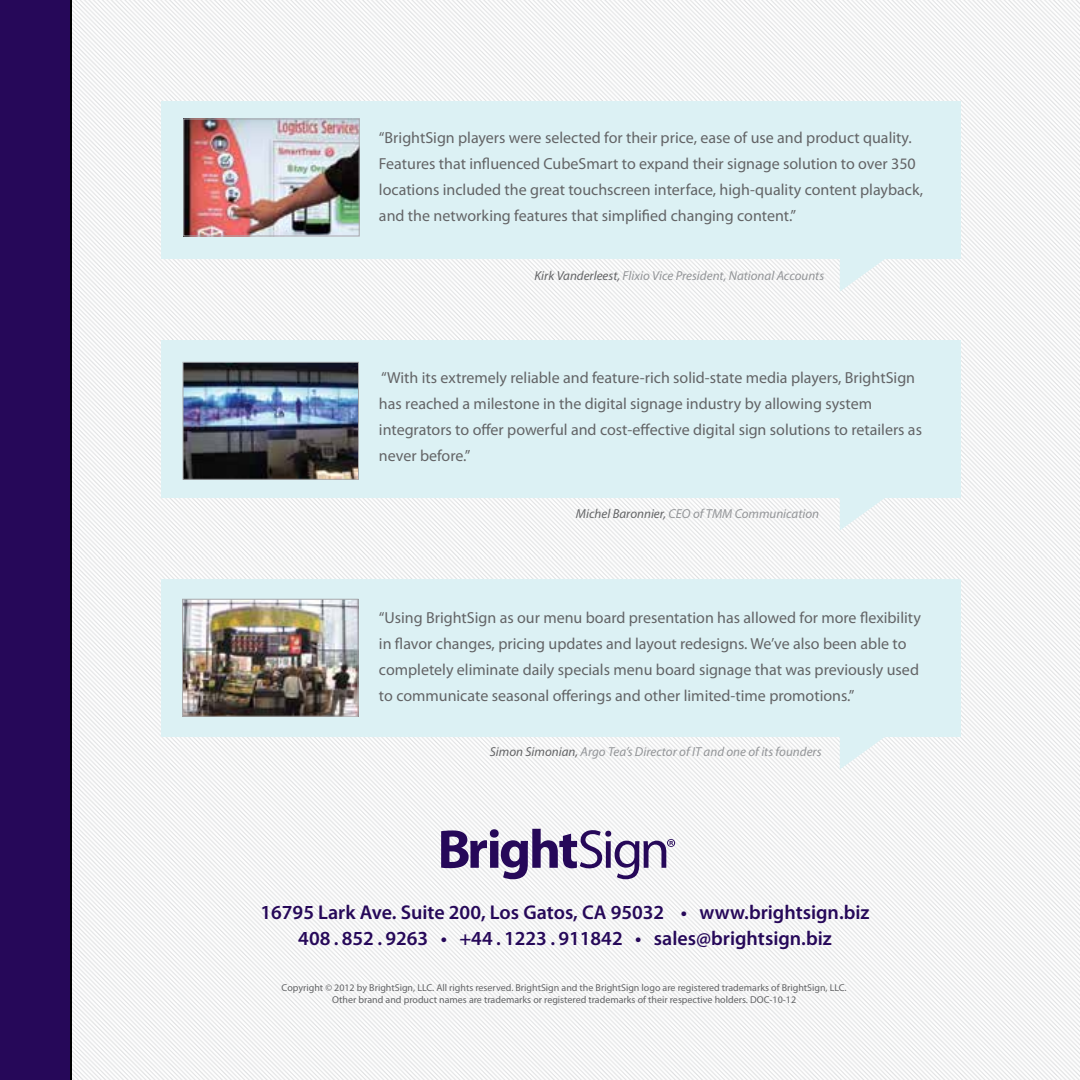
<style>
.page{position:relative;width:1080px;height:1080px;background:#fff}
.page>*{position:absolute;margin:0;border:0;box-sizing:border-box;transform-origin:0 0}
.t1{font:600 20px/26px "Myriad Pro";color:#260859;text-align:center}
.t2{font:16px/26px "Myriad Pro";color:#636466}
.t3{font:italic 13px "Myriad Pro";color:#939598}
.t4{font:10px/12px "Myriad Pro";color:#636466;text-align:center}
.s1{color:#636466}
</style>
<div class="page">
<img style="left:72px;top:0;width:1008px;height:1080px">
<div style="left:0;top:0;width:72px;height:1080px;background:#260859"></div>
<div style="left:161px;top:579px;width:800px;height:158px;background:#dcf1f4"></div>
<div style="left:161px;top:340px;width:800px;height:158px;background:#dcf1f4"></div>
<div style="left:161px;top:101px;width:800px;height:158px;background:#dcf1f4"></div>
<svg style="left:441px;top:829px;width:234px;height:50px"></svg>
<svg style="left:839px;top:737px;width:93px;height:32px"></svg>
<svg style="left:839px;top:498px;width:93px;height:33px"></svg>
<svg style="left:839px;top:259px;width:93px;height:33px"></svg>
<img style="left:186px;top:121px;width:171px;height:113px">
<div style="left:184px;top:119px;width:175px;height:117px;border:1px solid #a7a9ac"></div>
<img style="left:184px;top:601px;width:172px;height:113px">
<div style="left:182px;top:599px;width:176px;height:117px;border:1px solid #a7a9ac"></div>
<img style="left:185px;top:364px;width:172px;height:114px">
<div style="left:183px;top:362px;width:176px;height:118px;border:1px solid #a7a9ac"></div>
<p class="t2" style="left:379px;top:124px;width:546px">“BrightSign players were selected for their price, ease of use and product quality.<br>Features that influenced CubeSmart to expand their signage solution to over 350 locations included the great touchscreen interface, high-quality content playback, and the networking features that simplified changing content.”</p>
<p class="t3" style="left:534px;top:268px;width:291px"><span class="s1">Kirk Vanderleest,</span> Flixio Vice President, National Accounts</p>
<p class="t2" style="left:379px;top:364px;width:545px">“With its extremely reliable and feature-rich solid-state media players, BrightSign has reached a milestone in the digital signage industry by allowing system integrators to offer powerful and cost-effective digital sign solutions to retailers as never before.”</p>
<p class="t3" style="left:576px;top:506px;width:245px"><span class="s1">Michel Baronnier,</span> CEO of TMM Communication</p>
<p class="t2" style="left:379px;top:604px;width:543px">“Using BrightSign as our menu board presentation has allowed for more flexibility in flavor changes, pricing updates and layout redesigns. We’ve also been able to completely eliminate daily specials menu board signage that was previously used to communicate seasonal offerings and other limited-time promotions.”</p>
<p class="t3" style="left:490px;top:744px;width:333px"><span class="s1">Simon Simonian,</span> Argo Tea’s Director of IT and one of its founders</p>
<p class="t1" style="left:261px;top:898px;width:611px">16795 Lark Ave. Suite 200, Los Gatos, CA 95032 • www.brightsign.biz<br>408 . 852 . 9263 • +44 . 1223 . 911842 • sales@brightsign.biz</p>
<p class="t4" style="left:282px;top:982px;width:567px">Copyright © 2012 by BrightSign, LLC. All rights reserved. BrightSign and the BrightSign logo are registered trademarks of BrightSign, LLC.<br>Other brand and product names are trademarks or registered trademarks of their respective holders. DOC-10-12</p>
</div>
